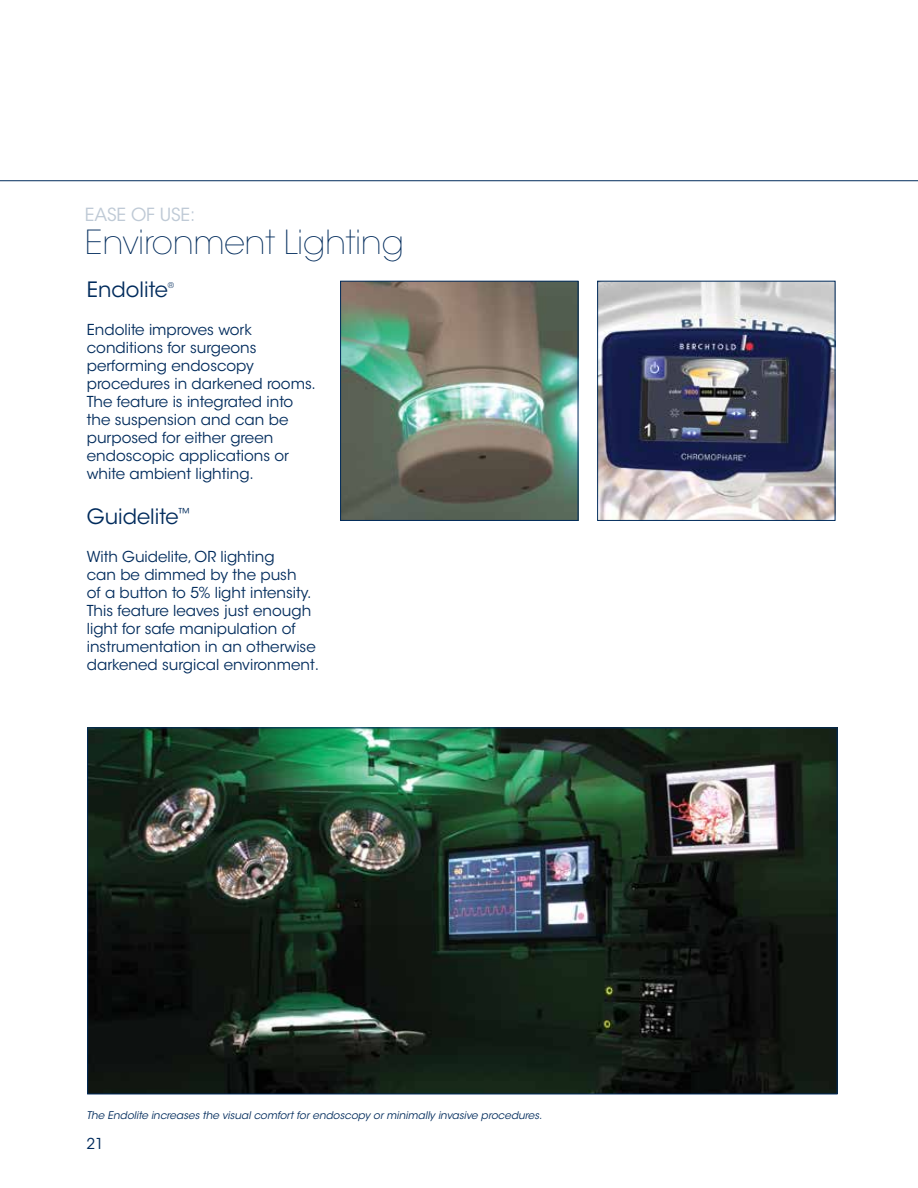
<style>
.page{position:relative;width:918px;height:1188px;background:#fff}
.page>*{position:absolute;margin:0;border:0;box-sizing:border-box;transform-origin:0 0}
.t1{font:200 33px "ITC Avant Garde Std";letter-spacing:-.01em;color:#002b5c}
.t2{font:21px "ITC Avant Garde Std";color:#002b5c}
.t3{font:18px "ITC Avant Garde Std";letter-spacing:-.01em;color:#bfcad6}
.t4{font:15px/18px "ITC Avant Garde Std";color:#002b5c}
.t5{font:italic 10.5px "ITC Avant Garde Std";color:#002b5c}
.t6{font:7.8px "ITC Avant Garde Std";color:#002b5c}
</style>
<div class="page">
<hr style="left:0;top:180px;width:918px;height:1px;background:#002b5c">
<img style="left:89px;top:729px;width:747px;height:363px">
<img style="left:599px;top:283px;width:234px;height:236px">
<div style="left:597px;top:281px;width:238px;height:240px;border:1px solid #002b5c"></div>
<img style="left:342px;top:283px;width:234px;height:236px">
<div style="left:340px;top:281px;width:238px;height:240px;border:1px solid #002b5c"></div>
<p class="t3" style="left:85px;top:204px;width:112px">EASE OF USE:</p>
<h1 class="t1" style="left:85px;top:223px;width:321px">Environment Lighting</h1>
<h2 class="t2" style="left:87px;top:277px;width:83px">Endolite</h2>
<p class="t6" style="left:168px;top:281px;width:8px">®</p>
<p class="t4" style="left:87px;top:321px;width:231px">Endolite improves work conditions for surgeons performing endoscopy procedures in darkened rooms.<br>The feature is integrated into the suspension and can be purposed for either green endoscopic applications or white ambient lighting.</p>
<h2 class="t2" style="left:87px;top:503px;width:105px">Guidelite<sup>™</sup></h2>
<p class="t4" style="left:87px;top:548px;width:234px">With Guidelite, OR lighting<br>can be dimmed by the push<br>of a button to 5% light intensity.<br>This feature leaves just enough light for safe manipulation of instrumentation in an otherwise darkened surgical environment.</p>
<p class="t5" style="left:86px;top:1109px;width:457px">The Endolite increases the visual comfort for endoscopy or minimally invasive procedures.</p>
<p class="t4" style="left:86px;top:1134px;width:19px">21</p>
</div>
